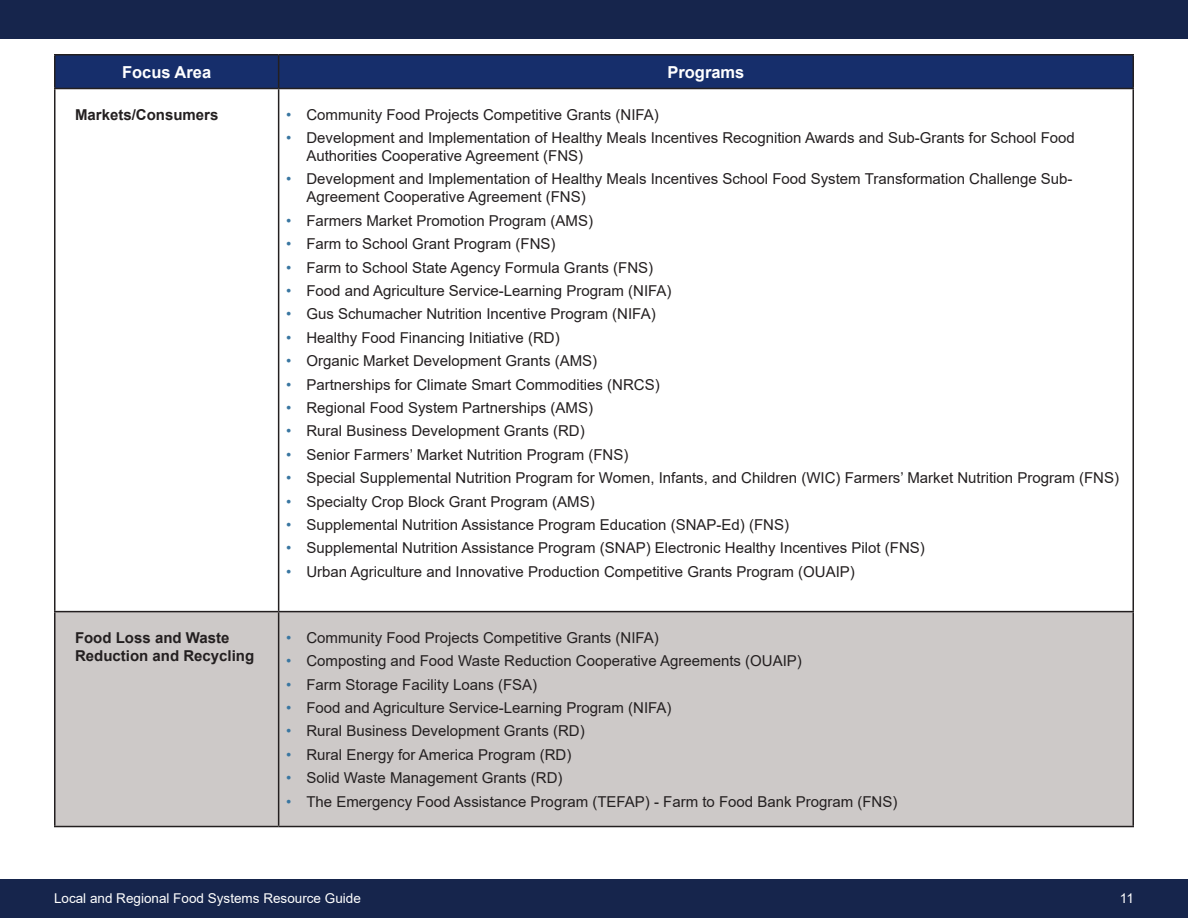
<style>
.page{position:relative;width:1188px;height:918px;background:#fff}
.page>*{position:absolute;margin:0;border:0;box-sizing:border-box;transform-origin:0 0}
.Table_Header_Row{font:700 16.5px "Arial";color:#fff}
.t1{font:15px/18px "Arial";color:#231f20}
.Table_content{font:700 15px/18px "Arial";color:#231f20}
.t2{font:13.5px "Arial";color:#fff}
.s1{color:#3976a1}
</style>
<div class="page">
<div style="left:0;top:879px;width:1188px;height:39px;background:#16254c"></div>
<div style="left:0;top:0;width:1188px;height:39px;background:#16254c"></div>
<div style="left:56px;top:56px;width:1076px;height:32px;background:#162e6b"></div>
<div style="left:56px;top:612px;width:1076px;height:214px;background:#cdc9c8"></div>
<hr style="left:54px;top:54px;width:225px;height:2px;background:#231f20">
<hr style="left:54px;top:56px;width:2px;height:32px;background:#231f20">
<hr style="left:279px;top:54px;width:855px;height:2px;background:#231f20">
<hr style="left:278px;top:56px;width:1px;height:32px;background:#231f20">
<hr style="left:1132px;top:56px;width:2px;height:32px;background:#231f20">
<hr style="left:54px;top:88px;width:225px;height:1px;background:#231f20">
<hr style="left:54px;top:89px;width:2px;height:522px;background:#231f20">
<hr style="left:279px;top:88px;width:855px;height:1px;background:#231f20">
<hr style="left:278px;top:89px;width:1px;height:522px;background:#231f20">
<hr style="left:1132px;top:89px;width:2px;height:522px;background:#231f20">
<hr style="left:54px;top:611px;width:225px;height:1px;background:#231f20">
<hr style="left:54px;top:612px;width:2px;height:214px;background:#231f20">
<hr style="left:54px;top:826px;width:225px;height:1px;background:#231f20">
<hr style="left:279px;top:611px;width:855px;height:1px;background:#231f20">
<hr style="left:278px;top:612px;width:1px;height:214px;background:#231f20">
<hr style="left:1132px;top:612px;width:2px;height:214px;background:#231f20">
<hr style="left:279px;top:826px;width:855px;height:1px;background:#231f20">
<p class="Table_Header_Row" style="left:122px;top:60px;width:91px">Focus Area</p>
<p class="Table_Header_Row" style="left:667px;top:60px;width:79px">Programs</p>
<p class="Table_content" style="left:75px;top:106px;width:145px">Markets/Consumers</p>
<p class="t1" style="left:286px;top:105px;width:374px"><span class="s1">•</span> Community Food Projects Competitive Grants (NIFA)</p>
<p class="t1" style="left:306px;top:129px;width:770px;text-indent:-20px"><span class="s1">•</span> Development and Implementation of Healthy Meals Incentives Recognition Awards and Sub-Grants for School Food<br>Authorities Cooperative Agreement (FNS)</p>
<p class="t1" style="left:306px;top:170px;width:768px;text-indent:-20px"><span class="s1">•</span> Development and Implementation of Healthy Meals Incentives School Food System Transformation Challenge Sub-<br>Agreement Cooperative Agreement (FNS)</p>
<p class="t1" style="left:286px;top:212px;width:308px"><span class="s1">•</span> Farmers Market Promotion Program (AMS)</p>
<p class="t1" style="left:286px;top:235px;width:271px"><span class="s1">•</span> Farm to School Grant Program (FNS)</p>
<p class="t1" style="left:286px;top:258px;width:369px"><span class="s1">•</span> Farm to School State Agency Formula Grants (FNS)</p>
<p class="t1" style="left:286px;top:282px;width:387px"><span class="s1">•</span> Food and Agriculture Service-Learning Program (NIFA)</p>
<p class="t1" style="left:286px;top:305px;width:371px"><span class="s1">•</span> Gus Schumacher Nutrition Incentive Program (NIFA)</p>
<p class="t1" style="left:286px;top:329px;width:275px"><span class="s1">•</span> Healthy Food Financing Initiative (RD)</p>
<p class="t1" style="left:286px;top:352px;width:313px"><span class="s1">•</span> Organic Market Development Grants (AMS)</p>
<p class="t1" style="left:286px;top:375px;width:375px"><span class="s1">•</span> Partnerships for Climate Smart Commodities (NRCS)</p>
<p class="t1" style="left:286px;top:399px;width:309px"><span class="s1">•</span> Regional Food System Partnerships (AMS)</p>
<p class="t1" style="left:286px;top:422px;width:300px"><span class="s1">•</span> Rural Business Development Grants (RD)</p>
<p class="t1" style="left:286px;top:446px;width:344px"><span class="s1">•</span> Senior Farmers’ Market Nutrition Program (FNS)</p>
<p class="t1" style="left:286px;top:469px;width:835px"><span class="s1">•</span> Special Supplemental Nutrition Program for Women, Infants, and Children (WIC) Farmers’ Market Nutrition Program (FNS)</p>
<p class="t1" style="left:286px;top:492px;width:310px"><span class="s1">•</span> Specialty Crop Block Grant Program (AMS)</p>
<p class="t1" style="left:286px;top:516px;width:504px"><span class="s1">•</span> Supplemental Nutrition Assistance Program Education (SNAP-Ed) (FNS)</p>
<p class="t1" style="left:286px;top:539px;width:640px"><span class="s1">•</span> Supplemental Nutrition Assistance Program (SNAP) Electronic Healthy Incentives Pilot (FNS)</p>
<p class="t1" style="left:286px;top:563px;width:570px"><span class="s1">•</span> Urban Agriculture and Innovative Production Competitive Grants Program (OUAIP)</p>
<p class="Table_content" style="left:75px;top:629px;width:181px">Food Loss and Waste<br>Reduction and Recycling</p>
<p class="t1" style="left:286px;top:628px;width:374px"><span class="s1">•</span> Community Food Projects Competitive Grants (NIFA)</p>
<p class="t1" style="left:286px;top:652px;width:517px"><span class="s1">•</span> Composting and Food Waste Reduction Cooperative Agreements (OUAIP)</p>
<p class="t1" style="left:286px;top:675px;width:253px"><span class="s1">•</span> Farm Storage Facility Loans (FSA)</p>
<p class="t1" style="left:286px;top:699px;width:387px"><span class="s1">•</span> Food and Agriculture Service-Learning Program (NIFA)</p>
<p class="t1" style="left:286px;top:722px;width:300px"><span class="s1">•</span> Rural Business Development Grants (RD)</p>
<p class="t1" style="left:286px;top:745px;width:287px"><span class="s1">•</span> Rural Energy for America Program (RD)</p>
<p class="t1" style="left:286px;top:769px;width:278px"><span class="s1">•</span> Solid Waste Management Grants (RD)</p>
<p class="t1" style="left:286px;top:792px;width:613px"><span class="s1">•</span> The Emergency Food Assistance Program (TEFAP) - Farm to Food Bank Program (FNS)</p>
<p class="t2" style="left:54px;top:889px;width:308px">Local and Regional Food Systems Resource Guide</p>
<p class="t2" style="left:1120px;top:889px;width:16px">11</p>
</div>
